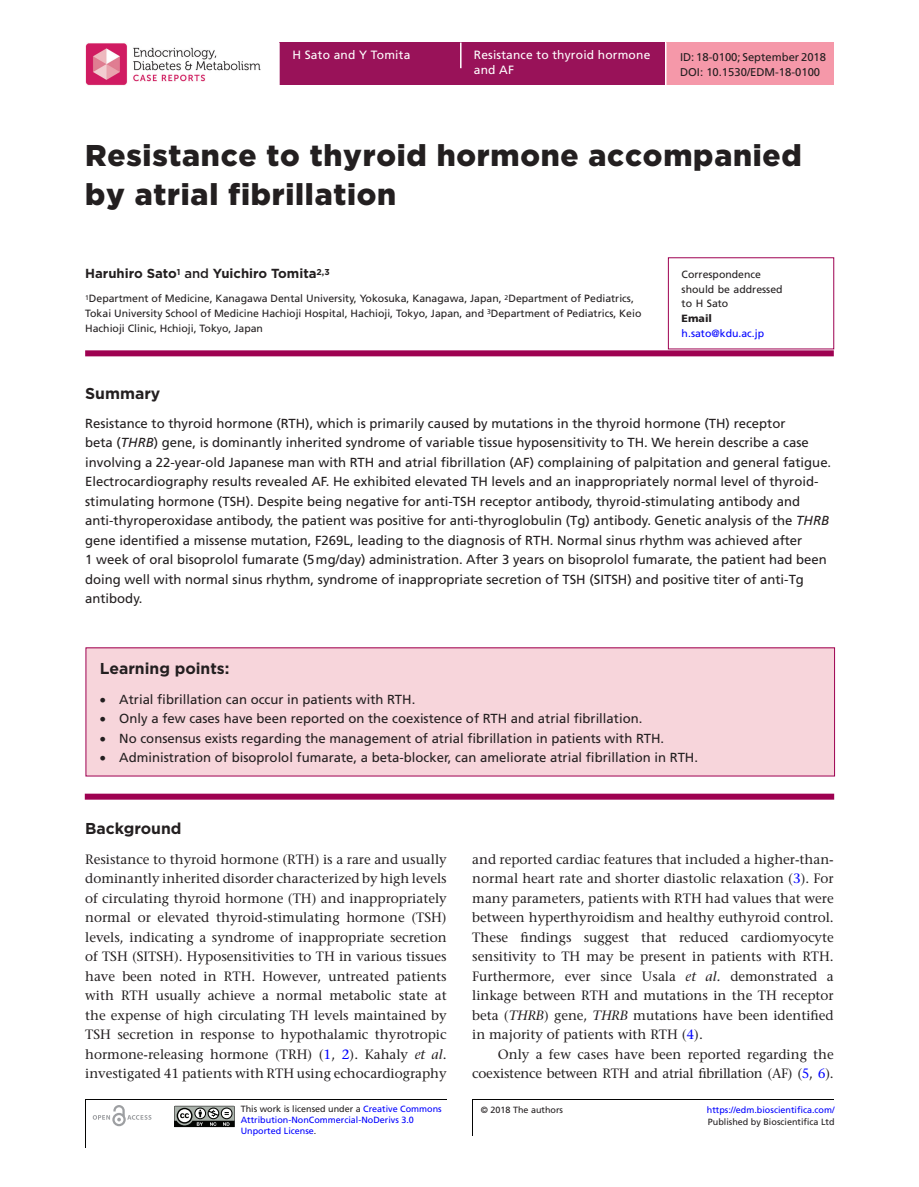
<style>
.page{position:relative;width:919px;height:1187px;background:#fff}
.page>*{position:absolute;margin:0;border:0;box-sizing:border-box;transform-origin:0 0}
.CT{font:900 30px/39px "Gotham";letter-spacing:.025em;color:#231f20}
.H1_Rule{font:700 15.75px "Gotham";color:#231f20}
.ABS_H{font:700 15.75px "Gotham";color:#231f20}
.TXT{font:500 13.5px/19.5px "Stone Serif Std";color:#231f20;text-align:justify}
.TXI{font:500 13.5px/19.5px "Stone Serif Std";letter-spacing:-.02em;color:#231f20;text-align:right}
.ABS_TXT{font:13.2px/19.5px "Frutiger LT Std";color:#231f20}
.AU{font:700 13.2px "Gotham";color:#231f20}
.Article_Title{font:12px/14.7px "Frutiger LT Std";letter-spacing:.015em;color:#fff}
.Author_Name{font:12px "Frutiger LT Std";letter-spacing:.015em;color:#fff}
.t1{font:11.25px/14.2px "Frutiger LT Std";color:#231f20}
.Address{font:10.5px/14.7px "Frutiger LT Std";color:#231f20}
.Corres{font:10.5px "Frutiger LT Std";color:#231f20}
.Corres-2{font:10.5px "Frutiger LT Std";color:#00f}
.Corres-3{font:900 10.5px "Frutiger LT Std";color:#231f20}
.t2{font:9px/10.8px "Frutiger LT Std";color:#00f}
.t3{font:9px "Frutiger LT Std";color:#231f20}
.s1{font-weight:500}
.s2{font-style:italic}
.s3{color:#00f}
.s4{color:#231f20}
</style>
<div class="page">
<div style="left:280px;top:43px;width:385px;height:42px;background:#991259"></div>
<div style="left:666px;top:43px;width:167px;height:42px;background:#f598a9"></div>
<svg style="left:460px;top:43px;width:1px;height:25px"></svg>
<img style="left:85px;top:43px;width:176px;height:42px">
<svg style="left:174px;top:1105px;width:61px;height:23px"></svg>
<svg style="left:93px;top:1105px;width:58px;height:21px"></svg>
<hr style="left:85px;top:1099px;width:1px;height:48px;background:#040503">
<hr style="left:472px;top:1099px;width:1px;height:36px;background:#050504">
<hr style="left:85px;top:1098px;width:361px;height:1px;background:#050504">
<hr style="left:472px;top:1099px;width:361px;height:1px;background:#050504">
<div style="left:85px;top:350px;width:748px;height:6px;background:#9e0151"></div>
<div style="left:86px;top:647px;width:748px;height:129px;background:#f7d5db"></div>
<div style="left:85px;top:793px;width:749px;height:6px;background:#9e0151"></div>
<p class="Author_Name" style="left:292px;top:48px;width:119px">H Sato and Y Tomita</p>
<p class="Article_Title" style="left:474px;top:48px;width:178px">Resistance to thyroid hormone and AF</p>
<p class="t1" style="left:680px;top:50px;width:147px">ID: 18-0100; September 2018<br>DOI: 10.1530/EDM-18-0100</p>
<p class="CT" style="left:85px;top:135px;width:718px">Resistance to thyroid hormone accompanied by atrial fibrillation</p>
<p class="AU" style="left:85px;top:265px;width:246px">Haruhiro Sato<sup>1</sup> <span class="s1">and</span> Yuichiro Tomita<sup>2,3</sup></p>
<p class="Address" style="left:85px;top:291px;width:557px"><sup>1</sup>Department of Medicine, Kanagawa Dental University, Yokosuka, Kanagawa, Japan, <sup>2</sup>Department of Pediatrics,<br>Tokai University School of Medicine Hachioji Hospital, Hachioji, Tokyo, Japan, and <sup>3</sup>Department of Pediatrics, Keio<br>Hachioji Clinic, Hchioji, Tokyo, Japan</p>
<p class="Corres" style="left:681px;top:268px;width:81px">Correspondence</p>
<p class="Corres" style="left:681px;top:283px;width:102px">should be addressed</p>
<p class="Corres" style="left:681px;top:297px;width:48px">to H Sato</p>
<p class="Corres-3" style="left:681px;top:312px;width:32px">Email</p>
<p class="Corres-2" style="left:681px;top:327px;width:84px">h.sato@kdu.ac.jp</p>
<p class="ABS_H" style="left:85px;top:383px;width:77px">Summary</p>
<p class="ABS_TXT" style="left:85px;top:413px;width:747px">Resistance to thyroid hormone (RTH), which is primarily caused by mutations in the thyroid hormone (TH) receptor<br>beta (<span class="s2">THRB</span>) gene, is dominantly inherited syndrome of variable tissue hyposensitivity to TH. We herein describe a case involving a 22-year-old Japanese man with RTH and atrial fibrillation (AF) complaining of palpitation and general fatigue.<br>Electrocardiography results revealed AF. He exhibited elevated TH levels and an inappropriately normal level of thyroid&shy;stimulating hormone (TSH). Despite being negative for anti-TSH receptor antibody, thyroid-stimulating antibody and anti-thyroperoxidase antibody, the patient was positive for anti-thyroglobulin (Tg) antibody. Genetic analysis of the <span class="s2">THRB </span>gene identified a missense mutation, F269L, leading to the diagnosis of RTH. Normal sinus rhythm was achieved after<br>1 week of oral bisoprolol fumarate (5mg/day) administration. After 3 years on bisoprolol fumarate, the patient had been doing well with normal sinus rhythm, syndrome of inappropriate secretion of TSH (SITSH) and positive titer of anti-Tg antibody.</p>
<h1 class="H1_Rule" style="left:100px;top:658px;width:131px">Learning points:</h1>
<p class="ABS_TXT" style="left:100px;top:689px;width:317px">• Atrial fibrillation can occur in patients with RTH.</p>
<p class="ABS_TXT" style="left:100px;top:708px;width:544px">• Only a few cases have been reported on the coexistence of RTH and atrial fibrillation.</p>
<p class="ABS_TXT" style="left:100px;top:728px;width:566px">• No consensus exists regarding the management of atrial fibrillation in patients with RTH.</p>
<p class="ABS_TXT" style="left:100px;top:747px;width:599px">• Administration of bisoprolol fumarate, a beta-blocker, can ameliorate atrial fibrillation in RTH.</p>
<p class="H1_Rule" style="left:85px;top:818px;width:98px">Background</p>
<p class="TXT" style="left:85px;top:849px;width:363px">Resistance to thyroid hormone (RTH) is a rare and usually dominantly inherited disorder characterized by high levels of circulating thyroid hormone (TH) and inappropriately normal or elevated thyroid-stimulating hormone (TSH) levels, indicating a syndrome of inappropriate secretion of TSH (SITSH). Hyposensitivities to TH in various tissues have been noted in RTH. However, untreated patients with RTH usually achieve a normal metabolic state at the expense of high circulating TH levels maintained by TSH secretion in response to hypothalamic thyrotropic hormone-releasing hormone (TRH) (<span class="s3">1</span>, <span class="s3">2</span>). Kahaly <span class="s2">et al</span>. investigated 41 patients with RTH using echocardiography</p>
<p class="TXT" style="left:472px;top:849px;width:363px">and reported cardiac features that included a higher-than&shy;normal heart rate and shorter diastolic relaxation (<span class="s3">3</span>). For many parameters, patients with RTH had values that were between hyperthyroidism and healthy euthyroid control.<br>These findings suggest that reduced cardiomyocyte sensitivity to TH may be present in patients with RTH.<br>Furthermore, ever since Usala <span class="s2">et al.</span> demonstrated a linkage between RTH and mutations in the TH receptor beta (<span class="s2">THRB</span>) gene, <span class="s2">THRB</span> mutations have been identified in majority of patients with RTH (<span class="s3">4</span>).</p>
<p class="TXI" style="left:472px;top:1044px;width:363px">Only a few cases have been reported regarding the coexistence between RTH and atrial fibrillation (AF) (<span class="s3">5</span>, <span class="s3">6</span>).</p>
<p class="t2" style="left:241px;top:1103px;width:202px"><span class="s4">This work is licensed under a</span> Creative Commons<br>Attribution-NonCommercial-NoDerivs 3.0<br>Unported License<span class="s4">.</span></p>
<p class="t3" style="left:481px;top:1104px;width:84px">© 2018 The authors</p>
<p class="t2" style="left:707px;top:1104px;width:129px">https://edm.bioscientifica.com/</p>
<p class="t3" style="left:708px;top:1116px;width:128px">Published by Bioscientifica Ltd</p>
</div>
